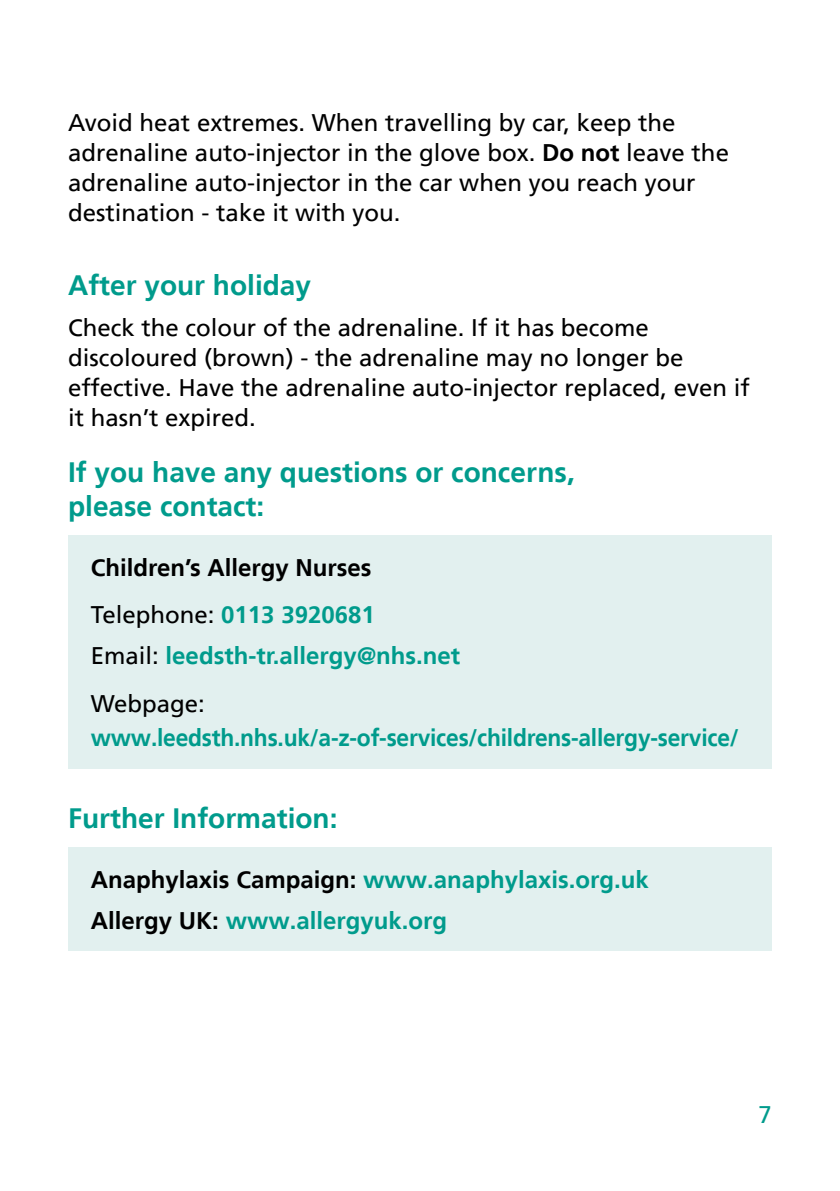
<style>
.page{position:relative;width:840px;height:1191px;background:#fff}
.page>*{position:absolute;margin:0;border:0;box-sizing:border-box;transform-origin:0 0}
.t1{font:700 28px/33.6px "Frutiger LT";color:#009b8c}
.t2{font:24px/30px "Frutiger LT";color:#000}
.t3{font:700 24px/47px "Frutiger LT";color:#009b8c}
.t4{font:700 24px "Frutiger LT";color:#009b8c;scale:.95 1}
.t5{font:700 24px/47px "Frutiger LT";color:#000}
.t6{font:24px "Frutiger LT";color:#009b8c}
.s1{font-weight:700}
.s2{font-weight:400}
.s3{color:#009b8c}
.s4{font-weight:400;color:#000}
.s5{color:#000}
</style>
<div class="page">
<div style="left:68px;top:535px;width:703px;height:233px;background:#e2f0ef"></div>
<div style="left:68px;top:847px;width:703px;height:104px;background:#e2f0ef"></div>
<p class="t2" style="left:68px;top:108px;width:662px">Avoid heat extremes. When travelling by car, keep the adrenaline auto-injector in the glove box. <span class="s1">Do not</span> leave the adrenaline auto-injector in the car when you reach your destination - take it with you.</p>
<p class="t1" style="left:68px;top:268px;width:244px">After your holiday</p>
<p class="t2" style="left:68px;top:313px;width:683px">Check the colour of the adrenaline. If it has become discoloured (brown) - the adrenaline may no longer be effective. Have the adrenaline auto-injector replaced, even if it hasn’t expired.</p>
<p class="t1" style="left:68px;top:456px;width:508px">If you have any questions or concerns, please contact:</p>
<p class="t5" style="left:91px;top:544px;width:285px">Children’s Allergy Nurses<br><span class="s2">Telephone:</span> <span class="s3">0113 3920681</span></p>
<p class="t3" style="left:91px;top:633px;width:371px"><span class="s4">Email:</span> leedsth-tr.allergy@nhs.net<br><span class="s4">Webpage:</span></p>
<p class="t4" style="left:91px;top:723px;width:683px">www.leedsth.nhs.uk/a-z-of-services/childrens-allergy-service/</p>
<p class="t1" style="left:68px;top:802px;width:271px">Further Information:</p>
<p class="t3" style="left:91px;top:860px;width:559px;line-height:40.2px"><span class="s5">Anaphylaxis Campaign:</span> www.anaphylaxis.org.uk<br><span class="s5">Allergy UK:</span> www.allergyuk.org</p>
<p class="t6" style="left:758px;top:1101px;width:15px">7</p>
</div>
